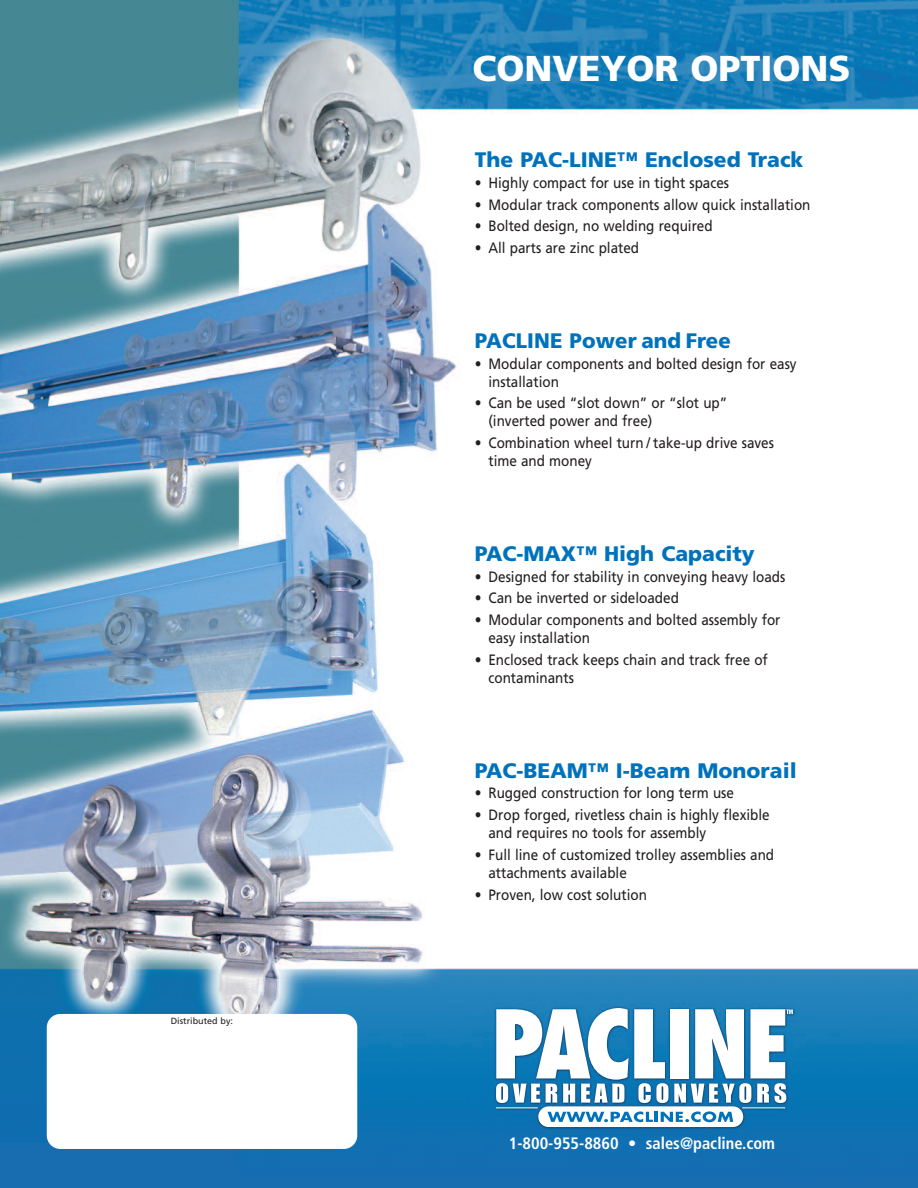
<style>
.page{position:relative;width:918px;height:1188px;background:#fff}
.page>*{position:absolute;margin:0;border:0;box-sizing:border-box;transform-origin:0 0}
.t1{font:900 36px "Frutiger";color:#fff}
.t2{font:900 21px "Frutiger";color:#0072bc}
.t3{font:700 condensed 16.5px "Frutiger";color:#fff}
.t4{font:15px/18px "Frutiger";color:#231f20;scale:.9 1}
.t5{font:9px "Frutiger";color:#231f20}
</style>
<div class="page">
<img style="left:0;top:0;width:918px;height:1188px">
<div style="left:47px;top:1014px;width:310px;height:135px;background:#fff;border-radius:14px"></div>
<svg style="left:496px;top:1008px;width:297px;height:95px"></svg>
<hr style="left:742px;top:1107px;width:43px;height:1px;background:#fff">
<hr style="left:496px;top:1107px;width:42px;height:1px;background:#fff">
<div style="left:538px;top:1106px;width:205px;height:21px;background:#fff;border-radius:10px"></div>
<svg style="left:548px;top:1111px;width:185px;height:11px"></svg>
<p class="t5" style="left:171px;top:1018px;width:64px">Distributed by:</p>
<h1 class="t1" style="left:472px;top:54px;width:380px">CONVEYOR OPTIONS</h1>
<h2 class="t2" style="left:475px;top:151px;width:330px">The PAC-LINE™ Enclosed Track</h2>
<p class="t4" style="left:475px;top:175px;width:284px">• Highly compact for use in tight spaces</p>
<p class="t4" style="left:475px;top:197px;width:374px">• Modular track components allow quick installation</p>
<p class="t4" style="left:475px;top:218px;width:266px">• Bolted design, no welding required</p>
<p class="t4" style="left:475px;top:240px;width:184px">• All parts are zinc plated</p>
<h2 class="t2" style="left:475px;top:332px;width:258px">PACLINE Power and Free</h2>
<p class="t4" style="left:488px;top:356px;width:344px;text-indent:-14px">• Modular components and bolted design for easy installation</p>
<p class="t4" style="left:488px;top:395px;width:267px;text-indent:-14px">• Can be used “slot down” or “slot up” (inverted power and free)</p>
<p class="t4" style="left:488px;top:435px;width:319px;text-indent:-14px">• Combination wheel turn / take-up drive saves time and money</p>
<h2 class="t2" style="left:475px;top:545px;width:281px">PAC-MAX™ High Capacity</h2>
<p class="t4" style="left:475px;top:569px;width:346px">• Designed for stability in conveying heavy loads</p>
<p class="t4" style="left:475px;top:590px;width:228px">• Can be inverted or sideloaded</p>
<p class="t4" style="left:488px;top:612px;width:326px;text-indent:-14px">• Modular components and bolted assembly for easy installation</p>
<p class="t4" style="left:488px;top:652px;width:312px;text-indent:-14px">• Enclosed track keeps chain and track free of contaminants</p>
<h2 class="t2" style="left:475px;top:762px;width:323px">PAC-BEAM™ I-Beam Monorail</h2>
<p class="t4" style="left:475px;top:785px;width:289px">• Rugged construction for long term use</p>
<p class="t4" style="left:488px;top:807px;width:314px;text-indent:-14px">• Drop forged, rivetless chain is highly flexible and requires no tools for assembly</p>
<p class="t4" style="left:488px;top:847px;width:319px;text-indent:-14px">• Full line of customized trolley assemblies and attachments available</p>
<p class="t4" style="left:475px;top:887px;width:193px">• Proven, low cost solution</p>
<p class="t3" style="left:509px;top:1137px;width:268px">1-800-955-8860 • sales@pacline.com</p>
</div>
